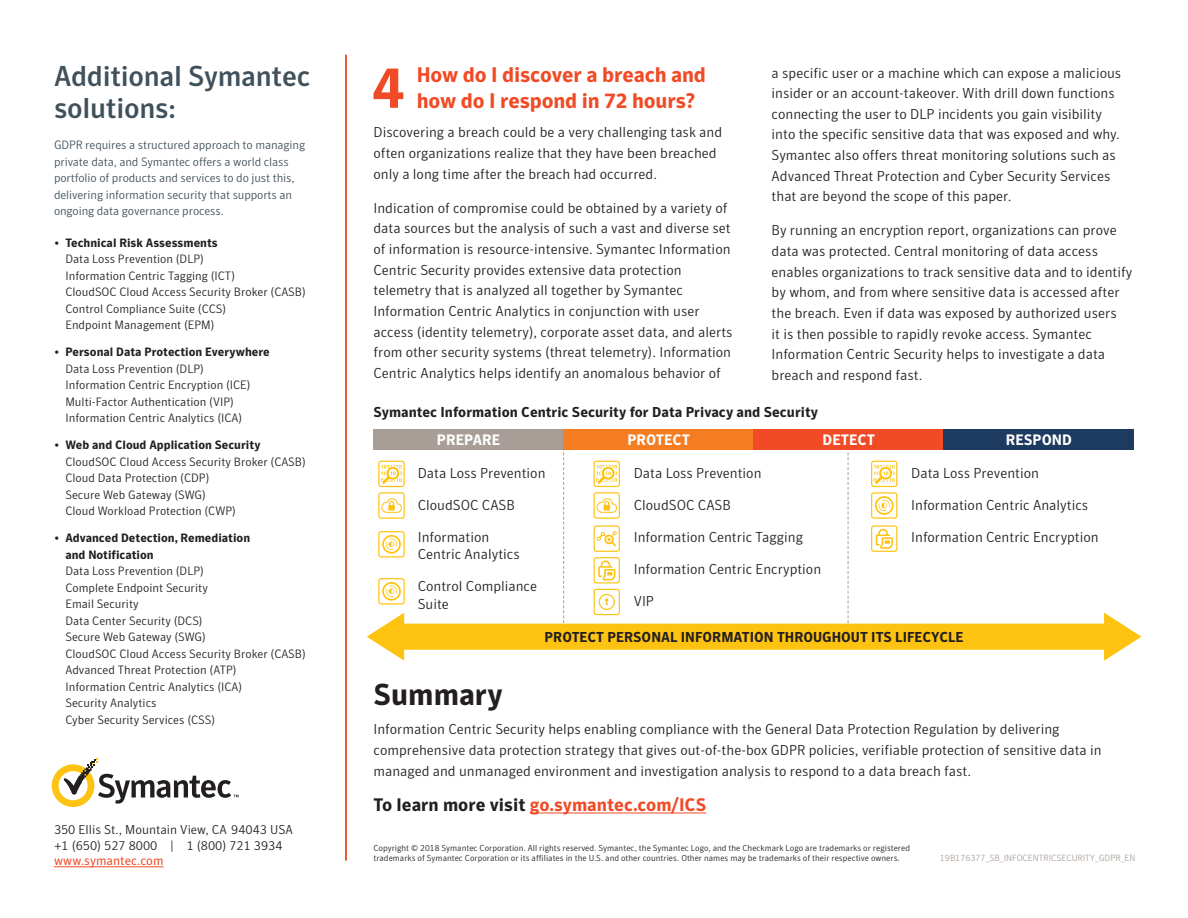
<style>
.page{position:relative;width:1188px;height:918px;background:#fff}
.page>*{position:absolute;margin:0;border:0;box-sizing:border-box;transform-origin:0 0}
.Numbers{font:700 57.3px "Symantec Sans";color:#f04b26}
.t1{font:700 30px "Symantec Sans";color:#231f20}
.Header_-_Side_Bar{font:500 28.5px/31.5px "Symantec Sans";letter-spacing:-.01em;color:#41515c}
.Numbers-2{font:700 21px/25.5px "Symantec Sans";letter-spacing:-.01em;color:#f04b26}
.Body_Copy{font:700 18px "Symantec Sans";color:#f04b26}
.Body_Copy-2{font:700 15px "Symantec Sans";color:#fff}
.Body_Copy-3{font:300 14.25px/20.7px "Symantec Sans";color:#231f20}
.Body_Copy-4{font:700 14.25px "Symantec Sans";color:#231f20}
.t2{font:300 12.75px/15.3px "Symantec Sans";color:#231f20}
.Body_Copy-5{font:300 12px/16.5px "Symantec Sans";color:#231f20}
.Header_-_Side_Bar-2{font:300 12px/16.5px "Symantec Sans";letter-spacing:-.01em;color:#41515c}
.t3{font:300 9px "Symantec Sans";color:#a99e97}
.t4{font:300 8.7px/10.4px "Symantec Sans";color:#231f20}
.s1{font-weight:700}
.s2{font-weight:400;color:#f04b26}
.s3{color:#231f20}
</style>
<div class="page">
<div style="left:374px;top:429px;width:190px;height:21px;background:#a99e97"></div>
<div style="left:564px;top:429px;width:190px;height:21px;background:#f47d21"></div>
<div style="left:754px;top:429px;width:190px;height:21px;background:#f04b26"></div>
<div style="left:944px;top:429px;width:190px;height:21px;background:#1d3b60"></div>
<svg style="left:367px;top:442px;width:775px;height:219px"></svg>
<hr style="left:54px;top:867px;width:110px;height:1px;background:#f04b26">
<svg style="left:52px;top:758px;width:186px;height:49px"></svg>
<hr style="left:530px;top:813px;width:176px;height:1px;background:#f04b26">
<hr style="left:345px;top:55px;width:2px;height:806px;background:#f04b26">
<p class="Header_-_Side_Bar" style="left:54px;top:61px;width:258px">Additional Symantec solutions:</p>
<p class="Header_-_Side_Bar-2" style="left:54px;top:137px;width:253px">GDPR requires a structured approach to managing private data, and Symantec offers a world class portfolio of products and services to do just this, delivering information security that supports an ongoing data governance process.</p>
<p class="Body_Copy-5" style="left:65px;top:234px;width:242px;text-indent:-11px">• <span class="s1">Technical Risk Assessments<br></span>Data Loss Prevention (DLP)<br>Information Centric Tagging (ICT)<br>CloudSOC Cloud Access Security Broker (CASB)<br>Control Compliance Suite (CCS)<br>Endpoint Management (EPM)</p>
<p class="Body_Copy-5" style="left:65px;top:344px;width:206px;text-indent:-11px">• <span class="s1">Personal Data Protection Everywhere </span>Data Loss Prevention (DLP)<br>Information Centric Encryption (ICE)<br>Multi-Factor Authentication (VIP)<br>Information Centric Analytics (ICA)</p>
<p class="Body_Copy-5" style="left:65px;top:437px;width:242px;text-indent:-11px">• <span class="s1">Web and Cloud Application Security </span>CloudSOC Cloud Access Security Broker (CASB)<br>Cloud Data Protection (CDP)<br>Secure Web Gateway (SWG)<br>Cloud Workload Protection (CWP)</p>
<p class="Body_Copy-5" style="left:65px;top:530px;width:242px;text-indent:-11px">• <span class="s1">Advanced Detection, Remediation<br>and Notification<br></span>Data Loss Prevention (DLP)<br>Complete Endpoint Security<br>Email Security<br>Data Center Security (DCS)<br>Secure Web Gateway (SWG)<br>CloudSOC Cloud Access Security Broker (CASB)<br>Advanced Threat Protection (ATP)<br>Information Centric Analytics (ICA)<br>Security Analytics<br>Cyber Security Services (CSS)</p>
<p class="t2" style="left:54px;top:822px;width:240px">350 Ellis St., Mountain View, CA 94043 USA +1 (650) 527 8000 | 1 (800) 721 3934 <span class="s2">www.symantec.com</span></p>
<p class="Numbers" style="left:372px;top:54px;width:34px">4</p>
<p class="Numbers-2" style="left:417px;top:62px;width:291px">How do I discover a breach and how do I respond in 72 hours?</p>
<p class="Body_Copy-3" style="left:374px;top:122px;width:350px">Discovering a breach could be a very challenging task and often organizations realize that they have been breached only a long time after the breach had occurred.</p>
<p class="Body_Copy-3" style="left:374px;top:197px;width:361px">Indication of compromise could be obtained by a variety of data sources but the analysis of such a vast and diverse set of information is resource-intensive. Symantec Information Centric Security provides extensive data protection telemetry that is analyzed all together by Symantec Information Centric Analytics in conjunction with user access (identity telemetry), corporate asset data, and alerts from other security systems (threat telemetry). Information Centric Analytics helps identify an anomalous behavior of</p>
<p class="Body_Copy-3" style="left:772px;top:62px;width:351px">a specific user or a machine which can expose a malicious insider or an account-takeover. With drill down functions connecting the user to DLP incidents you gain visibility into the specific sensitive data that was exposed and why.<br>Symantec also offers threat monitoring solutions such as Advanced Threat Protection and Cyber Security Services that are beyond the scope of this paper.</p>
<p class="Body_Copy-3" style="left:772px;top:220px;width:362px">By running an encryption report, organizations can prove data was protected. Central monitoring of data access enables organizations to track sensitive data and to identify by whom, and from where sensitive data is accessed after the breach. Even if data was exposed by authorized users<br>it is then possible to rapidly revoke access. Symantec Information Centric Security helps to investigate a data breach and respond fast.</p>
<p class="Body_Copy-4" style="left:374px;top:403px;width:446px">Symantec Information Centric Security for Data Privacy and Security</p>
<p class="Body_Copy-2" style="left:437px;top:431px;width:65px">PREPARE</p>
<p class="Body_Copy-2" style="left:627px;top:431px;width:64px">PROTECT</p>
<p class="Body_Copy-2" style="left:823px;top:431px;width:54px">DETECT</p>
<p class="Body_Copy-2" style="left:1006px;top:431px;width:68px">RESPOND</p>
<p class="Body_Copy-3" style="left:418px;top:463px;width:129px">Data Loss Prevention</p>
<p class="Body_Copy-3" style="left:418px;top:495px;width:99px">CloudSOC CASB</p>
<p class="Body_Copy-3" style="left:418px;top:529px;width:104px;line-height:17.1px">Information<br>Centric Analytics</p>
<p class="Body_Copy-3" style="left:418px;top:578px;width:121px;line-height:17.1px">Control Compliance<br>Suite</p>
<p class="Body_Copy-3" style="left:634px;top:463px;width:129px">Data Loss Prevention</p>
<p class="Body_Copy-3" style="left:634px;top:495px;width:99px">CloudSOC CASB</p>
<p class="Body_Copy-3" style="left:634px;top:527px;width:171px">Information Centric Tagging</p>
<p class="Body_Copy-3" style="left:634px;top:559px;width:189px">Information Centric Encryption</p>
<p class="Body_Copy-3" style="left:634px;top:591px;width:22px">VIP</p>
<p class="Body_Copy-3" style="left:911px;top:463px;width:129px">Data Loss Prevention</p>
<p class="Body_Copy-3" style="left:911px;top:495px;width:179px">Information Centric Analytics</p>
<p class="Body_Copy-3" style="left:911px;top:527px;width:189px">Information Centric Encryption</p>
<p class="Body_Copy-4" style="left:545px;top:629px;width:420px">PROTECT PERSONAL INFORMATION THROUGHOUT ITS LIFECYCLE</p>
<p class="t1" style="left:374px;top:676px;width:131px">Summary</p>
<p class="Body_Copy-3" style="left:374px;top:719px;width:730px">Information Centric Security helps enabling compliance with the General Data Protection Regulation by delivering comprehensive data protection strategy that gives out-of-the-box GDPR policies, verifiable protection of sensitive data in managed and unmanaged environment and investigation analysis to respond to a data breach fast.</p>
<p class="Body_Copy" style="left:374px;top:794px;width:334px"><span class="s3">To learn more visit</span> go.symantec.com/ICS</p>
<p class="t4" style="left:374px;top:842px;width:538px">Copyright © 2018 Symantec Corporation. All rights reserved. Symantec, the Symantec Logo, and the Checkmark Logo are trademarks or registered trademarks of Symantec Corporation or its affiliates in the U.S. and other countries. Other names may be trademarks of their respective owners.</p>
<p class="t3" style="left:940px;top:853px;width:73px">19B176377_sb_Info</p>
<p class="t3" style="left:1023px;top:853px;width:11px">Centric</p>
<p class="t3" style="left:1057px;top:853px;width:11px">Security</p>
<p class="t3" style="left:1095px;top:853px;width:42px">_GDPR_EN</p>
</div>
